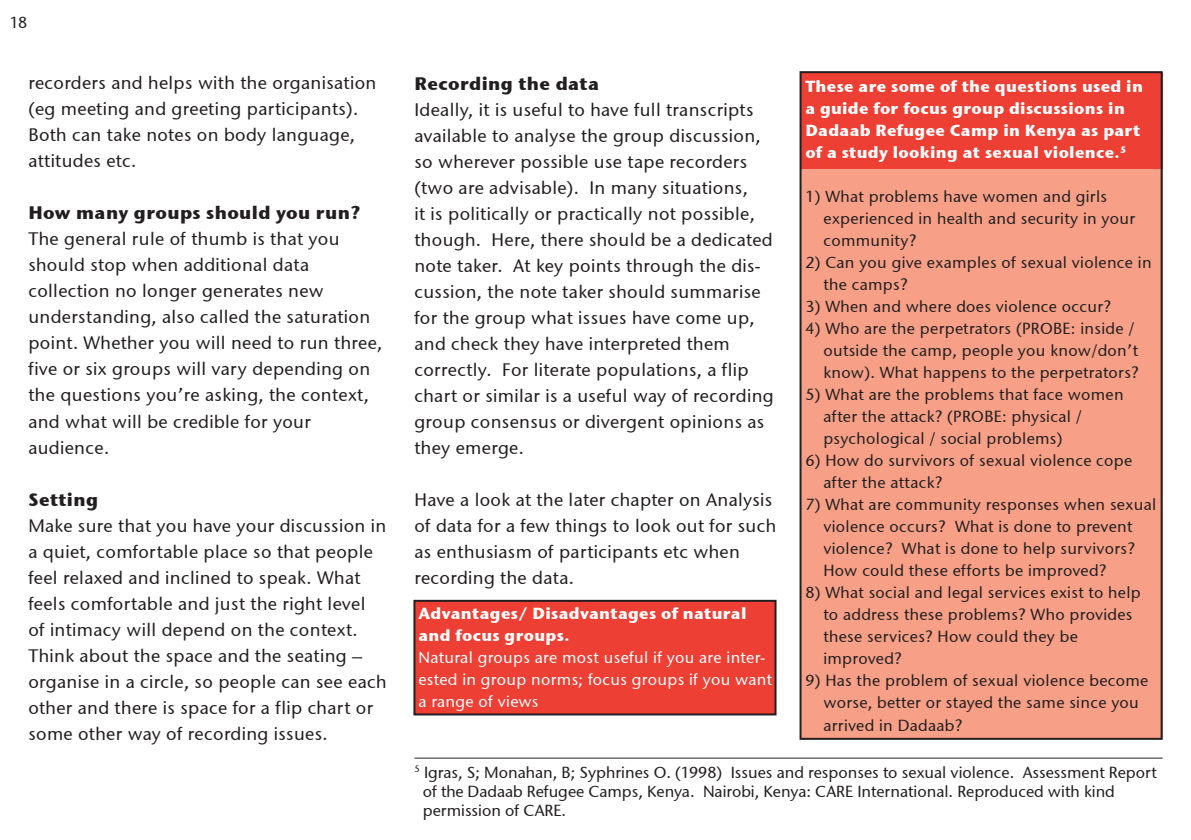
<style>
.page{position:relative;width:1191px;height:840px;background:#fff}
.page>*{position:absolute;margin:0;border:0;box-sizing:border-box;transform-origin:0 0}
.t1{font:18px/26px "Stone Sans ITCTT Medium";letter-spacing:.02em;color:#231f20}
.t2{font:18px "Stone Sans ITCTT Bold";letter-spacing:.02em;color:#231f20}
.t3{font:16px/22px "Stone Sans ITCTT Medium";letter-spacing:.02em;color:#231f20}
.t4{font:16px/19.2px "Stone Sans ITCTT Medium";color:#231f20}
.t5{font:16px/22px "Stone Sans ITCTT Bold";letter-spacing:.02em;color:#fff}
.t6{font:16px/22px "Stone Sans ITCTT Medium";letter-spacing:.02em;color:#fff}
</style>
<div class="page">
<div style="left:800px;top:72px;width:362px;height:96px;background:#ee3f34"></div>
<div style="left:800px;top:169px;width:362px;height:569px;background:#f7a087"></div>
<div style="left:799px;top:71px;width:363px;height:668px;border:2px solid #231f20"></div>
<hr style="left:414px;top:757px;width:748px;height:1px;background:#231f20">
<div style="left:414px;top:600px;width:361px;height:114px;background:#ee3f34"></div>
<div style="left:413px;top:599px;width:363px;height:116px;border:2px solid #231f20"></div>
<p class="t3" style="left:10px;top:11px;width:19px">18</p>
<p class="t1" style="left:28px;top:70px;width:349px">recorders and helps with the organisation (eg meeting and greeting participants).<br>Both can take notes on body language, attitudes etc.</p>
<p class="t2" style="left:28px;top:201px;width:333px">How many groups should you run?</p>
<p class="t1" style="left:28px;top:226px;width:355px">The general rule of thumb is that you should stop when additional data collection no longer generates new understanding, also called the saturation point. Whether you will need to run three, five or six groups will vary depending on the questions you’re asking, the context, and what will be credible for your audience.</p>
<p class="t2" style="left:28px;top:487px;width:71px">Setting</p>
<p class="t1" style="left:28px;top:512px;width:360px">Make sure that you have your discussion in a quiet, comfortable place so that people feel relaxed and inclined to speak. What feels comfortable and just the right level<br>of intimacy will depend on the context.<br>Think about the space and the seating – organise in a circle, so people can see each other and there is space for a flip chart or some other way of recording issues.</p>
<p class="t2" style="left:414px;top:72px;width:186px">Recording the data</p>
<p class="t1" style="left:414px;top:96px;width:361px">Ideally, it is useful to have full transcripts available to analyse the group discussion, so wherever possible use tape recorders (two are advisable). In many situations,<br>it is politically or practically not possible, though. Here, there should be a dedicated note taker. At key points through the dis&shy;cussion, the note taker should summarise for the group what issues have come up, and check they have interpreted them correctly. For literate populations, a flip chart or similar is a useful way of recording group consensus or divergent opinions as they emerge.</p>
<p class="t1" style="left:414px;top:486px;width:363px">Have a look at the later chapter on Analysis of data for a few things to look out for such as enthusiasm of participants etc when recording the data.</p>
<p class="t5" style="left:805px;top:75px;width:339px">These are some of the questions used in a guide for focus group discussions in Dadaab Refugee Camp in Kenya as part of a study looking at sexual violence.<sup>5</sup></p>
<p class="t3" style="left:823px;top:185px;width:313px;text-indent:-18px">1) What problems have women and girls experienced in health and security in your community?</p>
<p class="t3" style="left:823px;top:251px;width:330px;text-indent:-18px">2) Can you give examples of sexual violence in the camps?</p>
<p class="t3" style="left:805px;top:295px;width:307px">3) When and where does violence occur?</p>
<p class="t3" style="left:823px;top:317px;width:317px;text-indent:-18px">4) Who are the perpetrators (PROBE: inside / outside the camp, people you know/don’t know). What happens to the perpetrators?</p>
<p class="t3" style="left:823px;top:383px;width:302px;text-indent:-18px">5) What are the problems that face women after the attack? (PROBE: physical / psychological / social problems)</p>
<p class="t3" style="left:823px;top:449px;width:310px;text-indent:-18px">6) How do survivors of sexual violence cope after the attack?</p>
<p class="t3" style="left:823px;top:493px;width:334px;text-indent:-18px">7) What are community responses when sexual violence occurs? What is done to prevent violence? What is done to help survivors?<br>How could these efforts be improved?</p>
<p class="t3" style="left:823px;top:581px;width:319px;text-indent:-18px">8) What social and legal services exist to help to address these problems? Who provides these services? How could they be improved?</p>
<p class="t3" style="left:823px;top:669px;width:326px;text-indent:-18px">9) Has the problem of sexual violence become worse, better or stayed the same since you arrived in Dadaab?</p>
<p class="t4" style="left:423px;top:762px;width:735px;text-indent:-8px"><sup>5</sup> Igras, S; Monahan, B; Syphrines O. (1998) Issues and responses to sexual violence. Assessment Report of the Dadaab Refugee Camps, Kenya. Nairobi, Kenya: CARE International. Reproduced with kind permission of CARE.</p>
<p class="t5" style="left:418px;top:602px;width:329px">Advantages/ Disadvantages of natural and focus groups.</p>
<p class="t6" style="left:418px;top:646px;width:355px">Natural groups are most useful if you are inter&shy;ested in group norms; focus groups if you want a range of views</p>
</div>
